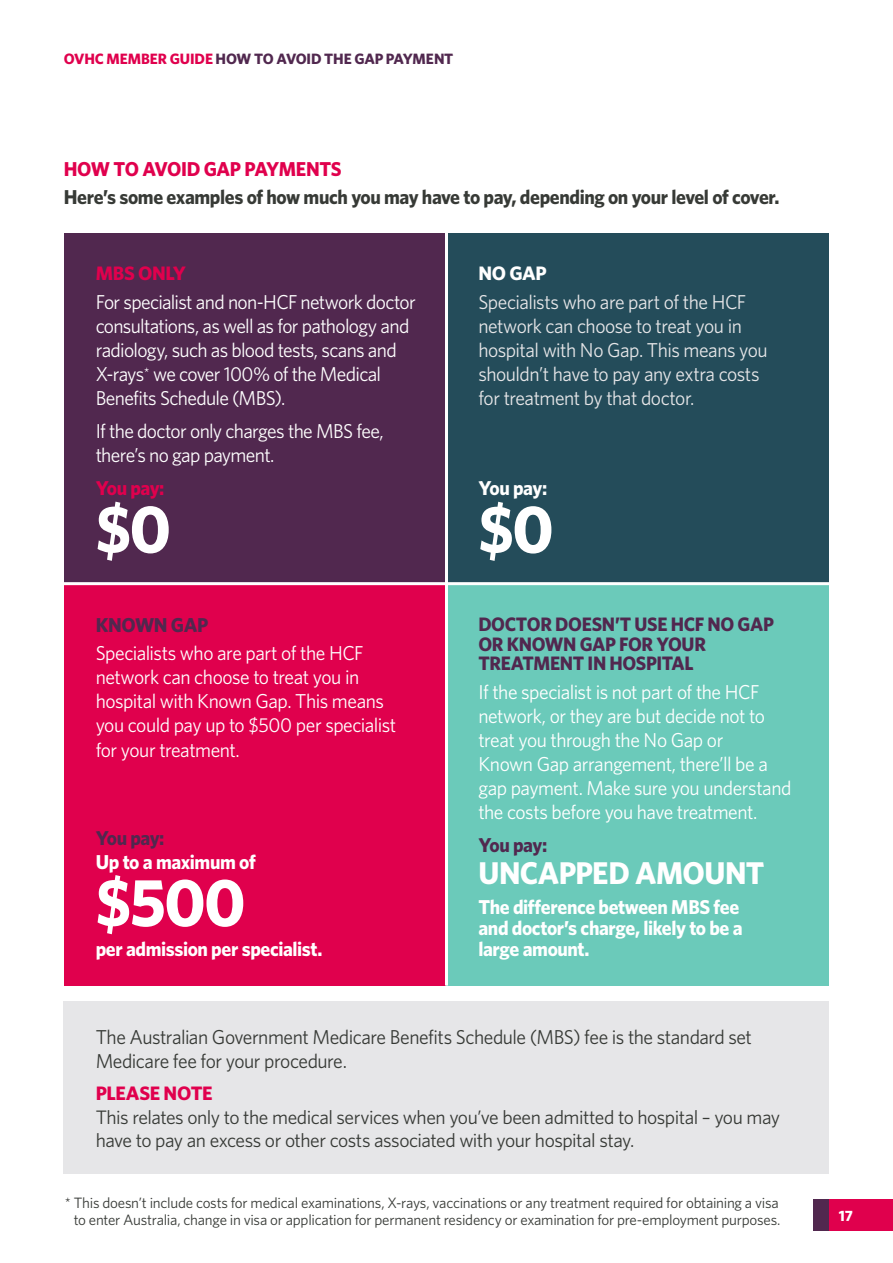
<style>
.page{position:relative;width:893px;height:1263px;background:#fff}
.page>*{position:absolute;margin:0;border:0;box-sizing:border-box;transform-origin:0 0}
.Body_Copy_12pt_Charc{font:700 67.5px "Whitney";color:#fff}
.Body_Copy_12pt_Charc-2{font:700 31.5px "Whitney";letter-spacing:-.02em;color:#fff}
.Body_Copy_12pt_Charc-3{font:20.1px/24.2px "Whitney";letter-spacing:-.03em;color:#fff}
.Body_Copy_12pt_Charc-4{font:20.1px/24.2px "Whitney";letter-spacing:-.025em;color:#e6e6e8}
.Body_Copy_12pt_Charc-5{font:700 20.1px/21.1px "Whitney";letter-spacing:-.02em;color:#fff}
.Body_Copy_12pt_Charc-6{font:20.1px/24.2px "Whitney";letter-spacing:-.025em;color:#373a36}
.Body_Copy_12pt_Charc-7{font:700 20.1px "Whitney";letter-spacing:-.02em;color:#373a36}
.Subheading_LV1_13pt{font:700 20.1px "Whitney";letter-spacing:-.025em;color:#e0004d}
.Subheading_LV3_13pt{font:700 20.1px "Whitney";letter-spacing:-.02em;color:#51284f}
.Body_Copy_12pt_Charc-8{font:700 20.1px "Whitney";letter-spacing:-.03em;color:#e0004d}
.Body_Copy_12pt_Charc-9{font:700 20.1px "Whitney";letter-spacing:-.03em;color:#51284f}
.Body_Copy_12pt_Charc-10{font:19.5px/23.4px "Whitney";letter-spacing:-.025em;color:#373a36}
.Subheading_LV3_13pt-2{font:700 19.5px/19.5px "Whitney";letter-spacing:-.02em;color:#51284f}
.Subheading_LV3_13pt-3{font:700 19.5px "Whitney";letter-spacing:-.015em;color:#e0004d}
.Subheading_LV3_13pt-4{font:700 19.5px "Whitney";color:#fff}
.Body_Copy_12pt_Charc-11{font:15px/16.5px "Whitney";letter-spacing:-.015em;color:#373a36;text-align:center}
.Subheading_LV1_13pt-2{font:700 15px "Whitney";letter-spacing:-.01em;color:#51284f}
.t1{font:700 15px "Whitney";color:#fff}
.s1{color:#e0004d}
.s2{font-size:15px}
.s3{color:#51284f}
.s4{font-weight:700;color:#e0004d}
</style>
<div class="page">
<div style="left:64px;top:1001px;width:765px;height:173px;background:#e6e6e8"></div>
<div style="left:64px;top:233px;width:382px;height:351px;background:#51284f"></div>
<div style="left:64px;top:584px;width:382px;height:401px;background:#e0004d"></div>
<div style="left:446px;top:233px;width:383px;height:351px;background:#244c5a"></div>
<div style="left:446px;top:584px;width:383px;height:401px;background:#6bcaba"></div>
<hr style="left:26px;top:582px;width:853px;height:3px;background:#fff">
<hr style="left:445px;top:214px;width:3px;height:771px;background:#fff">
<div style="left:829px;top:1199px;width:64px;height:32px;background:#e0004d"></div>
<div style="left:813px;top:1199px;width:16px;height:32px;background:#51284f"></div>
<p class="Subheading_LV1_13pt-2" style="left:64px;top:48px;width:391px"><span class="s1">OVHC MEMBER GUIDE</span> HOW TO AVOID THE GAP PAYMENT</p>
<p class="Subheading_LV1_13pt" style="left:64px;top:155px;width:279px">HOW TO AVOID GAP PAYMENTS</p>
<p class="Body_Copy_12pt_Charc-7" style="left:64px;top:184px;width:717px">Here’s some examples of how much you may have to pay, depending on your level of cover.</p>
<p class="Subheading_LV3_13pt-3" style="left:96px;top:260px;width:92px">MBS ONLY</p>
<p class="Body_Copy_12pt_Charc-3" style="left:96px;top:289px;width:322px">For specialist and non-HCF network doctor consultations, as well as for pathology and radiology, such as blood tests, scans and X-rays<span class="s2">*</span> we cover 100% of the Medical Benefits Schedule (MBS).</p>
<p class="Body_Copy_12pt_Charc-3" style="left:96px;top:419px;width:290px">If the doctor only charges the MBS fee, there’s no gap payment.</p>
<p class="Body_Copy_12pt_Charc-8" style="left:96px;top:475px;width:70px">You pay:</p>
<p class="Body_Copy_12pt_Charc" style="left:96px;top:484px;width:77px">$0</p>
<p class="Subheading_LV3_13pt" style="left:96px;top:611px;width:114px">KNOWN GAP</p>
<p class="Body_Copy_12pt_Charc-3" style="left:96px;top:640px;width:302px">Specialists who are part of the HCF network can choose to treat you in hospital with Known Gap. This means you could pay up to $500 per specialist for your treatment.</p>
<p class="Body_Copy_12pt_Charc-5" style="left:96px;top:825px;width:162px;line-height:24.2px"><span class="s3">You pay:<br></span>Up to a maximum of</p>
<p class="Body_Copy_12pt_Charc" style="left:96px;top:857px;width:151px">$500</p>
<p class="Body_Copy_12pt_Charc-5" style="left:96px;top:938px;width:228px">per admission per specialist.</p>
<p class="Subheading_LV3_13pt-4" style="left:478px;top:260px;width:70px">NO GAP</p>
<p class="Body_Copy_12pt_Charc-4" style="left:478px;top:289px;width:291px">Specialists who are part of the HCF network can choose to treat you in hospital with No Gap. This means you shouldn’t have to pay any extra costs for treatment by that doctor.</p>
<p class="Body_Copy_12pt_Charc-5" style="left:478px;top:477px;width:70px">You pay:</p>
<p class="Body_Copy_12pt_Charc" style="left:478px;top:484px;width:77px">$0</p>
<p class="Subheading_LV3_13pt-2" style="left:478px;top:614px;width:297px">DOCTOR DOESN’T USE HCF NO GAP<br>OR KNOWN GAP FOR YOUR<br>TREATMENT IN HOSPITAL</p>
<p class="Body_Copy_12pt_Charc-3" style="left:478px;top:679px;width:315px">If the specialist is not part of the HCF network, or they are but decide not to treat you through the No Gap or<br>Known Gap arrangement, there’ll be a gap payment. Make sure you understand the costs before you have treatment.</p>
<p class="Body_Copy_12pt_Charc-9" style="left:478px;top:832px;width:70px">You pay:</p>
<p class="Body_Copy_12pt_Charc-2" style="left:478px;top:851px;width:287px">UNCAPPED AMOUNT</p>
<p class="Body_Copy_12pt_Charc-5" style="left:478px;top:895px;width:266px">The difference between MBS fee and doctor’s charge, likely to be a large amount.</p>
<p class="Body_Copy_12pt_Charc-6" style="left:96px;top:1025px;width:658px">The Australian Government Medicare Benefits Schedule (MBS) fee is the standard set<br>Medicare fee for your procedure.</p>
<p class="Body_Copy_12pt_Charc-10" style="left:96px;top:1081px;width:686px"><span class="s4">PLEASE NOTE<br></span>This relates only to the medical services when you’ve been admitted to hospital – you may have to pay an excess or other costs associated with your hospital stay.</p>
<p class="Body_Copy_12pt_Charc-11" style="left:65px;top:1194px;width:717px">* This doesn’t include costs for medical examinations, X-rays, vaccinations or any treatment required for obtaining a visa to enter Australia, change in visa or application for permanent residency or examination for pre-employment purposes.</p>
<p class="t1" style="left:839px;top:1205px;width:16px">17</p>
</div>
